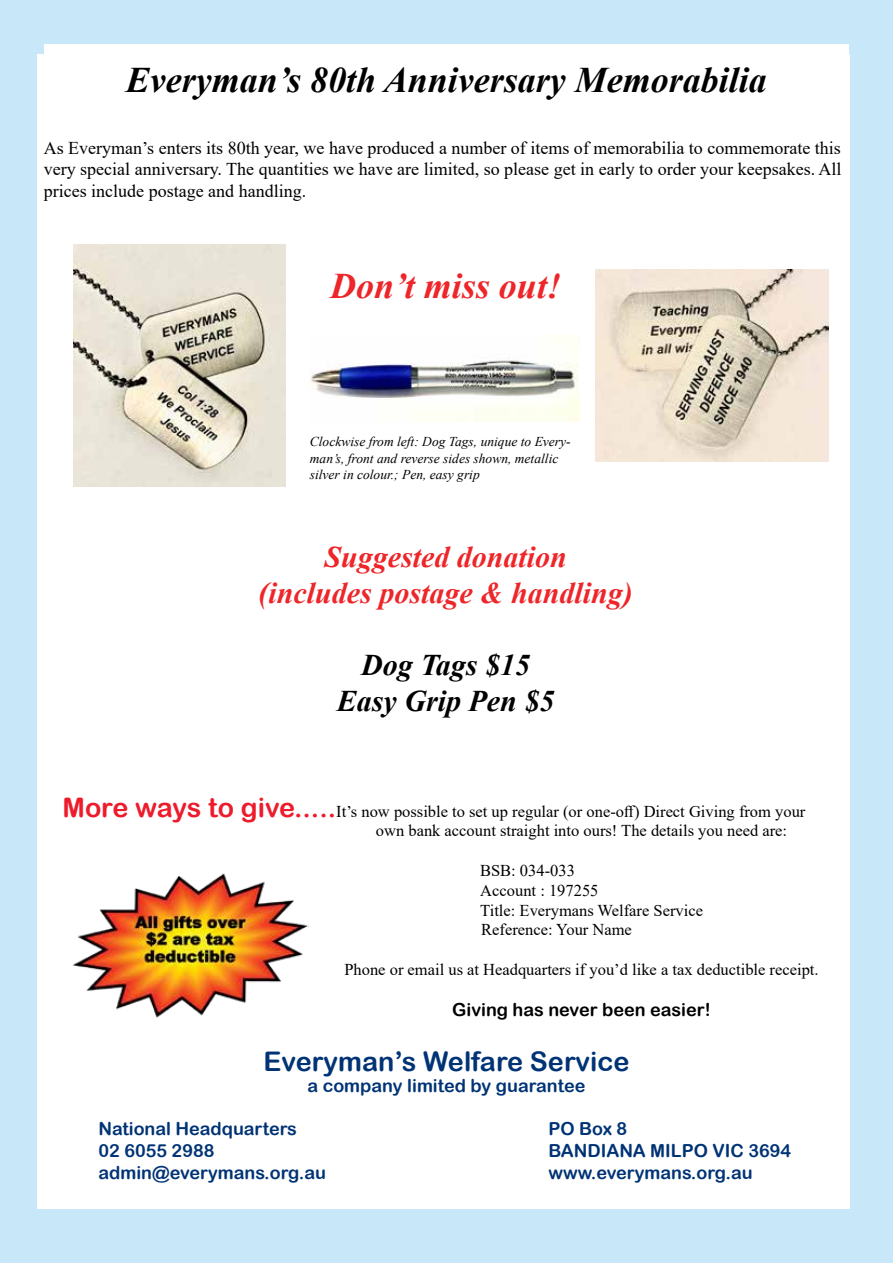
<style>
.page{position:relative;width:893px;height:1263px;background:#c8e7f9}
.page>*{position:absolute;margin:0;border:0;box-sizing:border-box;transform-origin:0 0}
.t1{font:italic 700 36px "Times New Roman";color:#000}
.t2{font:italic 700 36px "Times New Roman";color:#ee2529}
.t3{font:italic 700 30px/36px "Times New Roman";color:#ee2529;text-align:center}
.t4{font:italic 700 30px/36px "Times New Roman";color:#000;text-align:center}
.t5{font:27px "Arial Rounded MT Bold";color:#003375}
.t6{font:18px/21.6px "Times New Roman";color:#000;text-align:justify}
.t7{font:18px "Arial Rounded MT Bold";color:#003375}
.t8{font:18px "Arial Rounded MT Bold";color:#000}
.t9{font:16.5px/19.8px "Times New Roman";color:#000}
.t10{font:italic 13.5px/16.2px "Times New Roman";color:#000}
.s1{font-family:"Arial Rounded MT Bold";font-size:27px;color:#ed1c2c}
</style>
<div class="page">
<div style="left:37px;top:54px;width:812px;height:1155px;background:#fff"></div>
<img style="left:73px;top:873px;width:236px;height:145px">
<img style="left:73px;top:244px;width:212px;height:243px">
<img style="left:595px;top:269px;width:234px;height:193px">
<img style="left:310px;top:336px;width:269px;height:86px">
<div style="left:44px;top:44px;width:805px;height:71px;background:#fff"></div>
<h1 class="t1" style="left:126px;top:55px;width:643px">Everyman’s 80th Anniversary Memorabilia</h1>
<p class="t6" style="left:44px;top:136px;width:799px">As Everyman’s enters its 80th year, we have produced a number of items of memorabilia to commemorate this very special anniversary. The quantities we have are limited, so please get in early to order your keepsakes. All prices include postage and handling.</p>
<h1 class="t2" style="left:330px;top:260px;width:232px">Don’t miss out!</h1>
<p class="t10" style="left:310px;top:433px;width:262px">Clockwise from left: Dog Tags, unique to Every&shy;man’s, front and reverse sides shown, metallic silver in colour.; Pen, easy grip</p>
<h2 class="t3" style="left:259px;top:538px;width:376px">Suggested donation<br>(includes postage &amp; handling)</h2>
<h2 class="t4" style="left:337px;top:646px;width:219px">Dog Tags $15<br>Easy Grip Pen $5</h2>
<p class="t9" style="left:376px;top:801px;width:431px;text-indent:-313px"><span class="s1">More ways to give.....</span>It’s now possible to set up regular (or one-off) Direct Giving from your own bank account straight into ours! The details you need are:</p>
<p class="t9" style="left:480px;top:860px;width:224px">BSB: 034-033<br>Account : 197255<br>Title: Everymans Welfare Service<br>Reference: Your Name</p>
<p class="t9" style="left:344px;top:959px;width:476px">Phone or email us at Headquarters if you’d like a tax deductible receipt.</p>
<p class="t8" style="left:452px;top:999px;width:260px">Giving has never been easier!</p>
<h3 class="t5" style="left:263px;top:1045px;width:368px">Everyman’s Welfare Service</h3>
<p class="t7" style="left:307px;top:1075px;width:279px">a company limited by guarantee</p>
<p class="t7" style="left:98px;top:1118px;width:200px">National Headquarters</p>
<p class="t7" style="left:548px;top:1118px;width:80px">PO Box 8</p>
<p class="t7" style="left:98px;top:1140px;width:117px">02 6055 2988</p>
<p class="t7" style="left:548px;top:1140px;width:244px">BANDIANA MILPO VIC 3694</p>
<p class="t7" style="left:98px;top:1161px;width:229px">admin@everymans.org.au</p>
<p class="t7" style="left:548px;top:1161px;width:206px">www.everymans.org.au</p>
</div>
